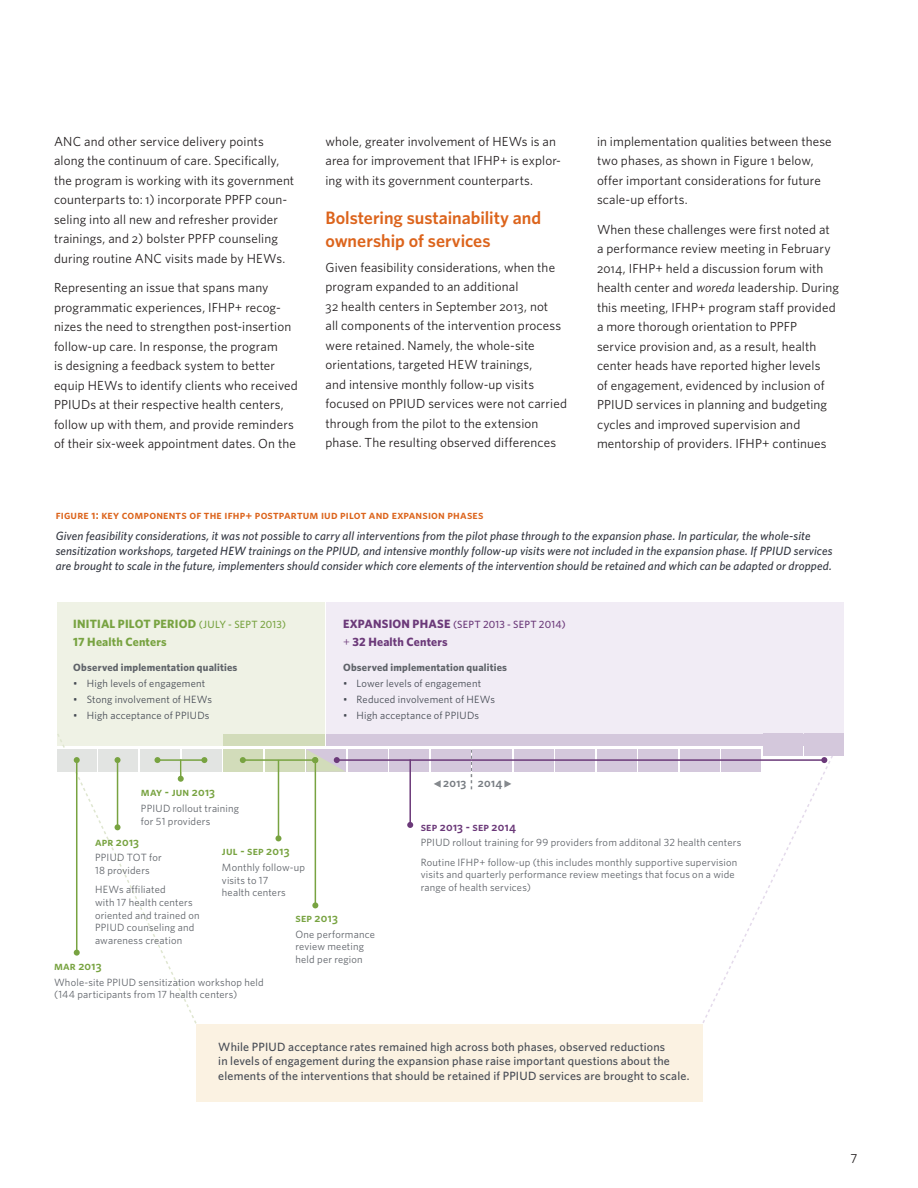
<style>
.page{position:relative;width:918px;height:1188px;background:#fff}
.page>*{position:absolute;margin:0;border:0;box-sizing:border-box;transform-origin:0 0}
.B__Head{font:600 18px/22.5px "Whitney";letter-spacing:-.005em;color:#dc641c}
.Body_Text{font:13.2px/19.5px "Whitney";letter-spacing:.01em;color:#231f20}
.Figure_Description{font:italic 500 12px/15px "Whitney";letter-spacing:.01em;color:#323640}
.Body_Text-2{font:500 12px/14.4px "Whitney";letter-spacing:.015em;color:#464b54}
.Figure_Heading{font:12px "Whitney Semibold SC";letter-spacing:.015em;color:#dc641c}
.Figure_Heading-2{font:700 12px "Whitney";letter-spacing:.015em;color:#78a341}
.fig1-dates{font:12px "Whitney Semibold SC";letter-spacing:.015em;color:#78a341}
.Figure_Heading-3{font:700 12px "Whitney";letter-spacing:.015em;color:#6b3979}
.fig1-dates-2{font:12px "Whitney Semibold SC";letter-spacing:.015em;color:#6b3979}
.Figure_Heading-4{font:12px "Whitney Semibold SC";letter-spacing:.02em;color:#787d83}
.figure-body{font:10.5px/12.6px "Whitney";letter-spacing:.015em;color:#5f6369}
.t1{font:10.5px "Whitney";letter-spacing:.02em;color:#464b54}
.Figure_Heading-5{font:700 10.5px "Whitney";letter-spacing:.02em;color:#5f6369}
.Figure_Heading-6{font:500 10.5px "Whitney";letter-spacing:.025em;color:#6b3979}
.s1{font-family:"Whitney Book SC"}
.s2{font-style:italic}
.s3{font-weight:500;font-size:10.5px}
.s4{font-weight:700;font-size:12px}
.s5{font-weight:400}
</style>
<div class="page">
<div style="left:57px;top:602px;width:268px;height:144px;background:#eff2e5"></div>
<div style="left:327px;top:602px;width:517px;height:137px;background:#f1ecf5"></div>
<div style="left:327px;top:734px;width:517px;height:12px;background:#d4c8dc"></div>
<svg style="left:471px;top:750px;width:1px;height:39px"></svg>
<div style="left:182px;top:749px;width:39px;height:23px;background:#e2e4e2"></div>
<div style="left:223px;top:749px;width:40px;height:23px;background:#d2dcba"></div>
<div style="left:265px;top:749px;width:39px;height:23px;background:#d2dcba"></div>
<div style="left:348px;top:749px;width:39px;height:23px;background:#d4c8dc"></div>
<div style="left:390px;top:749px;width:39px;height:23px;background:#d4c8dc"></div>
<div style="left:431px;top:749px;width:39px;height:23px;background:#d4c8dc"></div>
<div style="left:473px;top:749px;width:39px;height:23px;background:#d4c8dc"></div>
<div style="left:514px;top:749px;width:39px;height:23px;background:#d4c8dc"></div>
<div style="left:556px;top:749px;width:39px;height:23px;background:#d4c8dc"></div>
<div style="left:597px;top:749px;width:39px;height:23px;background:#d4c8dc"></div>
<div style="left:639px;top:749px;width:39px;height:23px;background:#d4c8dc"></div>
<div style="left:680px;top:749px;width:39px;height:23px;background:#d4c8dc"></div>
<svg style="left:434px;top:780px;width:7px;height:8px"></svg>
<svg style="left:504px;top:780px;width:7px;height:8px"></svg>
<svg style="left:57px;top:734px;width:150px;height:290px"></svg>
<hr style="left:278px;top:760px;width:1px;height:78px;background:#78a341">
<svg style="left:275px;top:835px;width:6px;height:6px"></svg>
<hr style="left:409px;top:759px;width:2px;height:66px;background:#6b3979">
<svg style="left:407px;top:822px;width:6px;height:6px"></svg>
<div style="left:223px;top:734px;width:102px;height:12px;background:#d2dcba"></div>
<hr style="left:243px;top:759px;width:72px;height:2px;background:#78a341">
<svg style="left:240px;top:757px;width:6px;height:6px"></svg>
<hr style="left:315px;top:760px;width:1px;height:145px;background:#78a341">
<svg style="left:312px;top:902px;width:6px;height:6px"></svg>
<hr style="left:337px;top:759px;width:487px;height:2px;background:#6b3979">
<svg style="left:306px;top:749px;width:40px;height:23px"></svg>
<svg style="left:701px;top:733px;width:143px;height:290px"></svg>
<div style="left:196px;top:1024px;width:507px;height:77px;background:#fbf2e2"></div>
<p class="Body_Text" style="left:54px;top:131px;width:242px">ANC and other service delivery points along the continuum of care. Specifically, the program is working with its government counterparts to: <span class="s1">1</span>) incorporate PPFP coun&shy;seling into all new and refresher provider trainings, and <span class="s1">2</span>) bolster PPFP counseling during routine ANC visits made by HEWs.</p>
<p class="Body_Text" style="left:54px;top:278px;width:245px">Representing an issue that spans many programmatic experiences, IFHP+ recog&shy;nizes the need to strengthen post-insertion follow-up care. In response, the program<br>is designing a feedback system to better equip HEWs to identify clients who received PPIUDs at their respective health centers, follow up with them, and provide reminders of their six-week appointment dates. On the</p>
<p class="Body_Text" style="left:326px;top:131px;width:237px">whole, greater involvement of HEWs is an area for improvement that IFHP+ is explor&shy;ing with its government counterparts.</p>
<p class="B__Head" style="left:326px;top:206px;width:217px">Bolstering sustainability and ownership of services</p>
<p class="Body_Text" style="left:326px;top:257px;width:243px">Given feasibility considerations, when the program expanded to an additional<br><span class="s1">32</span> health centers in September <span class="s1">2013</span>, not<br>all components of the intervention process were retained. Namely, the whole-site orientations, targeted HEW trainings,<br>and intensive monthly follow-up visits focused on PPIUD services were not carried through from the pilot to the extension phase. The resulting observed differences</p>
<p class="Body_Text" style="left:597px;top:131px;width:236px">in implementation qualities between these two phases, as shown in Figure <span class="s1">1</span> below, offer important considerations for future scale-up efforts.</p>
<p class="Body_Text" style="left:597px;top:219px;width:244px">When these challenges were first noted at a performance review meeting in February <span class="s1">2014</span>, IFHP+ held a discussion forum with health center and <span class="s2">woreda</span> leadership. During this meeting, IFHP+ program staff provided a more thorough orientation to PPFP service provision and, as a result, health center heads have reported higher levels<br>of engagement, evidenced by inclusion of PPIUD services in planning and budgeting cycles and improved supervision and mentorship of providers. IFHP+ continues</p>
<p class="Figure_Heading" style="left:56px;top:507px;width:429px">figure 1: key components of the ifhp+ postpartum iud pilot and expansion phases</p>
<p class="Figure_Description" style="left:56px;top:528px;width:778px">Given feasibility considerations, it was not possible to carry all interventions from the pilot phase through to the expansion phase. In particular, the whole-site sensitization workshops, targeted HEW trainings on the PPIUD, and intensive monthly follow-up visits were not included in the expansion phase. If PPIUD services are brought to scale in the future, implementers should consider which core elements of the intervention should be retained and which can be adapted or dropped.</p>
<p class="Figure_Heading-2" style="left:73px;top:617px;width:214px">INITIAL PILOT PERIOD <span class="s3">(JULY - SEPT 2013)</span></p>
<p class="Figure_Heading-2" style="left:73px;top:635px;width:95px">17 Health Centers</p>
<p class="Figure_Heading-5" style="left:73px;top:661px;width:166px">Observed implementation qualities</p>
<p class="t1" style="left:73px;top:677px;width:133px">• High levels of engagement</p>
<p class="t1" style="left:73px;top:693px;width:140px">• Stong involvement of HEWs</p>
<p class="t1" style="left:73px;top:709px;width:138px">• High acceptance of PPIUDs</p>
<p class="Figure_Heading-6" style="left:343px;top:618px;width:224px"><span class="s4">EXPANSION PHASE</span> (SEPT 2013 - SEPT 2014)</p>
<p class="Figure_Heading-3" style="left:343px;top:635px;width:106px"><span class="s5">+</span> 32 Health Centers</p>
<p class="Figure_Heading-5" style="left:343px;top:661px;width:166px">Observed implementation qualities</p>
<p class="t1" style="left:343px;top:677px;width:140px">• Lower levels of engagement</p>
<p class="t1" style="left:343px;top:693px;width:154px">• Reduced involvement of HEWs</p>
<p class="t1" style="left:343px;top:709px;width:138px">• High acceptance of PPIUDs</p>
<p class="fig1-dates" style="left:141px;top:785px;width:76px">may - jun 2013</p>
<p class="figure-body" style="left:141px;top:802px;width:100px">PPIUD rollout training for 51 providers</p>
<p class="fig1-dates" style="left:95px;top:834px;width:46px">apr 2013</p>
<p class="figure-body" style="left:95px;top:851px;width:68px">PPIUD TOT for<br>18 providers</p>
<p class="figure-body" style="left:95px;top:883px;width:106px">HEWs affiliated<br>with 17 health centers oriented and trained on<br>PPIUD counseling and awareness creation</p>
<p class="fig1-dates" style="left:222px;top:844px;width:69px">jul - sep 2013</p>
<p class="figure-body" style="left:222px;top:861px;width:85px">Monthly follow-up visits to 17<br>health centers</p>
<p class="fig1-dates" style="left:296px;top:911px;width:44px">sep 2013</p>
<p class="figure-body" style="left:296px;top:928px;width:81px">One performance review meeting held per region</p>
<p class="fig1-dates" style="left:54px;top:958px;width:49px">mar 2013</p>
<p class="figure-body" style="left:54px;top:975px;width:211px">Whole-site PPIUD sensitization workshop held (144 participants from 17 health centers)</p>
<p class="Figure_Heading-4" style="left:443px;top:775px;width:25px">2013</p>
<p class="Figure_Heading-4" style="left:478px;top:775px;width:26px">2014</p>
<p class="fig1-dates-2" style="left:421px;top:819px;width:97px">sep 2013 - sep 2014</p>
<p class="figure-body" style="left:421px;top:836px;width:322px">PPIUD rollout training for 99 providers from additonal 32 health centers</p>
<p class="figure-body" style="left:421px;top:856px;width:318px">Routine IFHP+ follow-up (this includes monthly supportive supervision visits and quarterly performance review meetings that focus on a wide range of health services)</p>
<p class="Body_Text-2" style="left:218px;top:1039px;width:473px">While PPIUD acceptance rates remained high across both phases, observed reductions<br>in levels of engagement during the expansion phase raise important questions about the elements of the interventions that should be retained if PPIUD services are brought to scale.</p>
<p class="Body_Text" style="left:850px;top:1148px;width:8px">7</p>
</div>
